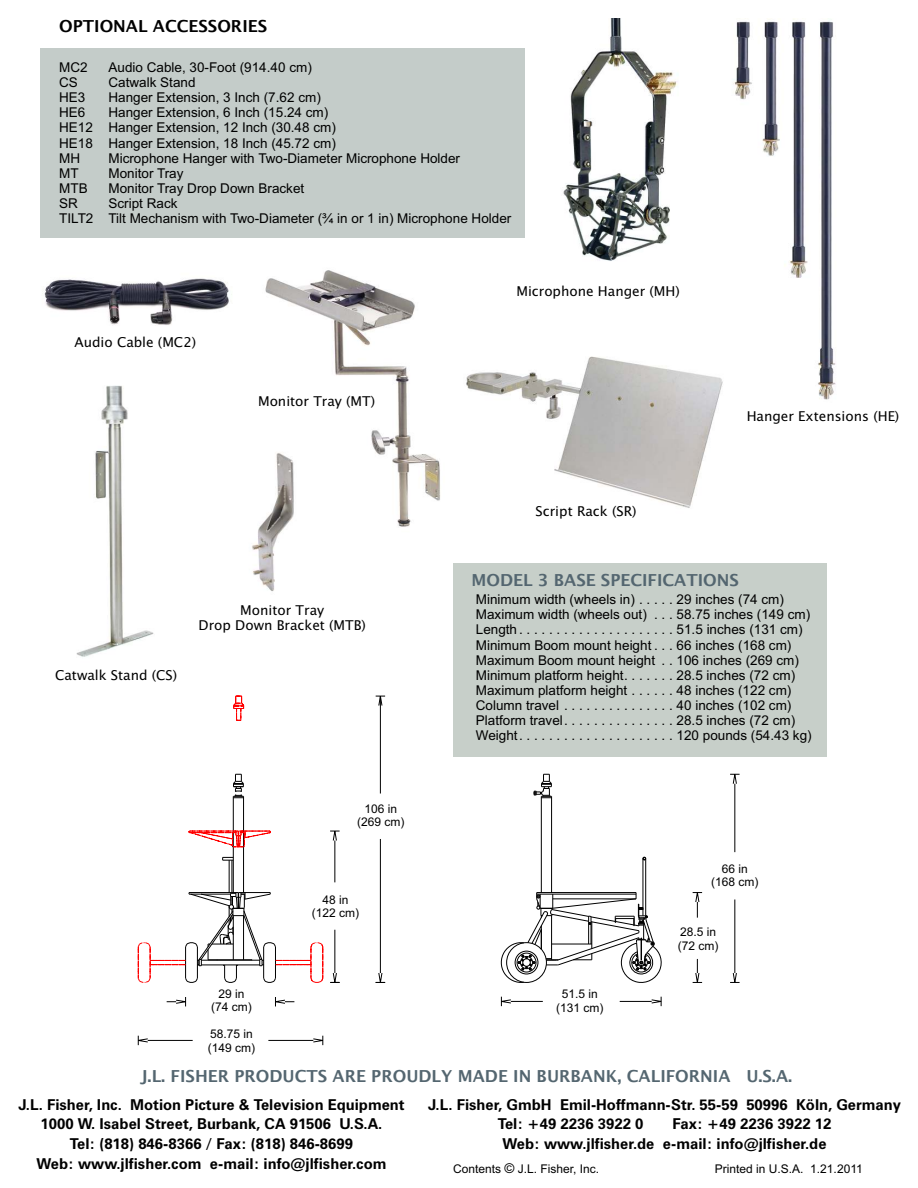
<style>
.page{position:relative;width:918px;height:1188px;background:#fff}
.page>*{position:absolute;margin:0;border:0;box-sizing:border-box;transform-origin:0 0}
.t1{font:600 16.5px "Lucida Sans";color:#546670}
.t2{font:600 16.5px "Lucida Sans";color:#000}
.t3{font:700 15px/19.8px "Zurich BT";color:#000}
.t4{font:13.5px/15.1px "Arial";color:#000}
.t5{font:13.5px/15.3px "Lucida Sans";color:#000;text-align:center}
.t6{font:12px/13.4px "Arial";color:#000;text-align:center}
.s1{font-family:"Arial"}
.s2{font-size:13.5px}
</style>
<div class="page">
<img style="left:252px;top:537px;width:25px;height:55px">
<img style="left:563px;top:18px;width:115px;height:243px">
<img style="left:733px;top:18px;width:103px;height:382px">
<img style="left:44px;top:278px;width:188px;height:47px">
<img style="left:76px;top:385px;width:78px;height:272px">
<hr style="left:537px;top:892px;width:99px;height:1px;background:#000">
<hr style="left:645px;top:859px;width:1px;height:57px;background:#000">
<hr style="left:643px;top:859px;width:1px;height:57px;background:#000">
<hr style="left:541px;top:796px;width:1px;height:97px;background:#000">
<hr style="left:551px;top:796px;width:1px;height:97px;background:#000">
<hr style="left:239px;top:892px;width:31px;height:1px;background:#000">
<hr style="left:233px;top:796px;width:1px;height:97px;background:#000">
<hr style="left:229px;top:860px;width:1px;height:33px;background:#000">
<hr style="left:232px;top:860px;width:1px;height:33px;background:#000">
<svg style="left:222px;top:857px;width:11px;height:4px"></svg>
<svg style="left:534px;top:774px;width:18px;height:24px"></svg>
<hr style="left:243px;top:796px;width:1px;height:97px;background:#000">
<hr style="left:189px;top:892px;width:49px;height:1px;background:#000">
<svg style="left:233px;top:696px;width:11px;height:25px"></svg>
<hr style="left:735px;top:784px;width:1px;height:68px;background:#000">
<hr style="left:735px;top:900px;width:1px;height:73px;background:#000">
<svg style="left:730px;top:774px;width:10px;height:10px"></svg>
<svg style="left:693px;top:892px;width:9px;height:26px"></svg>
<svg style="left:693px;top:959px;width:9px;height:24px"></svg>
<hr style="left:511px;top:1001px;width:32px;height:1px;background:#000">
<hr style="left:620px;top:1001px;width:32px;height:1px;background:#000">
<svg style="left:501px;top:997px;width:10px;height:9px"></svg>
<svg style="left:651px;top:997px;width:11px;height:9px"></svg>
<svg style="left:275px;top:997px;width:19px;height:9px"></svg>
<svg style="left:167px;top:997px;width:19px;height:9px"></svg>
<hr style="left:148px;top:1040px;width:45px;height:1px;background:#000">
<hr style="left:268px;top:1040px;width:45px;height:1px;background:#000">
<svg style="left:138px;top:1036px;width:10px;height:9px"></svg>
<svg style="left:313px;top:1036px;width:11px;height:9px"></svg>
<hr style="left:335px;top:841px;width:1px;height:41px;background:#000">
<hr style="left:335px;top:930px;width:1px;height:43px;background:#000">
<svg style="left:330px;top:831px;width:10px;height:10px"></svg>
<hr style="left:380px;top:696px;width:1px;height:98px;background:#000">
<hr style="left:380px;top:839px;width:1px;height:134px;background:#000">
<svg style="left:376px;top:696px;width:9px;height:10px"></svg>
<svg style="left:730px;top:973px;width:10px;height:10px"></svg>
<svg style="left:376px;top:973px;width:9px;height:10px"></svg>
<svg style="left:330px;top:973px;width:10px;height:10px"></svg>
<svg style="left:138px;top:893px;width:186px;height:90px"></svg>
<svg style="left:233px;top:774px;width:11px;height:24px"></svg>
<svg style="left:500px;top:893px;width:162px;height:90px"></svg>
<svg style="left:189px;top:831px;width:82px;height:17px"></svg>
<div style="left:453px;top:563px;width:374px;height:193px;background:#c7cfc9"></div>
<div style="left:40px;top:49px;width:485px;height:189px;background:#c4ccc9"></div>
<img style="left:466px;top:339px;width:270px;height:169px">
<img style="left:258px;top:270px;width:183px;height:267px">
<p class="t2" style="left:59px;top:19px;width:210px">OPTIONAL ACCESSORIES</p>
<p class="t4" style="left:59px;top:61px;width:30px">MC2</p>
<p class="t4" style="left:109px;top:61px;width:205px">Audio Cable, 30-Foot (914.40 cm)</p>
<p class="t4" style="left:59px;top:76px;width:20px">CS</p>
<p class="t4" style="left:109px;top:76px;width:89px">Catwalk Stand</p>
<p class="t4" style="left:59px;top:91px;width:28px">HE3</p>
<p class="t4" style="left:109px;top:91px;width:214px">Hanger Extension, 3 Inch (7.62 cm)</p>
<p class="t4" style="left:59px;top:106px;width:28px">HE6</p>
<p class="t4" style="left:59px;top:106px;width:278px;text-indent:49px">Hanger Extension, 6 Inch (15.24 cm)<br>HE12 Hanger Extension, 12 Inch (30.48 cm)<br>HE18 Hanger Extension, 18 Inch (45.72 cm)<br>MH</p>
<p class="t4" style="left:109px;top:152px;width:353px">Microphone Hanger with Two-Diameter Microphone Holder</p>
<p class="t4" style="left:59px;top:167px;width:21px">MT</p>
<p class="t4" style="left:109px;top:167px;width:77px">Monitor Tray</p>
<p class="t4" style="left:59px;top:182px;width:30px">MTB</p>
<p class="t4" style="left:109px;top:182px;width:197px">Monitor Tray Drop Down Bracket</p>
<p class="t4" style="left:59px;top:197px;width:20px">SR</p>
<p class="t4" style="left:59px;top:197px;width:454px;text-indent:49px">Script Rack<br>TILT2 Tilt Mechanism with Two-Diameter (¾ in or 1 in) Microphone Holder</p>
<p class="t5" style="left:74px;top:335px;width:123px">Audio Cable (MC2)</p>
<p class="t5" style="left:258px;top:395px;width:119px">Monitor Tray (MT)</p>
<p class="t5" style="left:55px;top:669px;width:124px">Catwalk Stand (CS)</p>
<p class="t5" style="left:199px;top:603px;width:169px">Monitor Tray<br>Drop Down Bracket (MTB)</p>
<p class="t6" style="left:211px;top:988px;width:42px">29 in (74 cm)</p>
<p class="t6" style="left:208px;top:1028px;width:49px;text-align:left">58.75 in (149 cm)</p>
<p class="t6" style="left:357px;top:803px;width:49px">106 in (269 cm)</p>
<p class="t6" style="left:312px;top:894px;width:49px">48 in (122 cm)</p>
<p class="t5" style="left:516px;top:285px;width:165px">Microphone Hanger (MH)</p>
<p class="t5" style="left:747px;top:409px;width:154px">Hanger Extensions (HE)</p>
<p class="t5" style="left:536px;top:505px;width:103px">Script Rack (SR)</p>
<p class="t1" style="left:472px;top:573px;width:269px">MODEL 3 BASE SPECIFICATIONS</p>
<p class="t4" style="left:476px;top:593px;width:337px">Minimum width (wheels in) . . . . . 29 inches (74 cm)<br>Maximum width (wheels out) . . . 58.75 inches (149 cm)<br>Length.....................51.5 inches (131 cm)<br>Minimum Boom mount height . . . 66 inches (168 cm)<br>Maximum Boom mount height . . 106 inches (269 cm)<br>Minimum platform height. . . . . . . 28.5 inches (72 cm)<br>Maximum platform height . . . . . . 48 inches (122 cm)<br>Column travel . . . . . . . . . . . . . . . 40 inches (102 cm)<br>Platform travel. . . . . . . . . . . . . . . 28.5 inches (72 cm)<br>Weight.....................120 pounds (54.43 kg)</p>
<p class="t6" style="left:711px;top:863px;width:49px">66 in (168 cm)</p>
<p class="t6" style="left:556px;top:988px;width:49px">51.5 in (131 cm)</p>
<p class="t6" style="left:678px;top:927px;width:42px;text-align:left">28.5 in (72 cm)</p>
<p class="t1" style="left:141px;top:1069px;width:653px">J.L. FISHER PRODUCTS ARE PROUDLY MADE IN BURBANK, CALIFORNIA U.S.A.</p>
<p class="t3" style="left:18px;top:1096px;width:388px;text-align:center">J.L. Fisher, Inc. Motion Picture <span class="s1">&amp;</span> Television Equipment 1000 W. Isabel Street, Burbank, CA 91506 U.S.A.<br>Tel: (818) 846-8366 / Fax: (818) 846-8699<br>Web: www.jlfisher.com e-mail: info@jlfisher.com</p>
<p class="t3" style="left:498px;top:1096px;width:405px;text-indent:-70px">J.L. Fisher, GmbH Emil-Hoffmann-Str. 55-59 50996 Köln, Germany<br>Tel: +49 2236 3922 0</p>
<p class="t3" style="left:503px;top:1116px;width:330px;text-indent:170px">Fax: +49 2236 3922 12<br>Web: www.jlfisher.de e-mail: info@jlfisher.de</p>
<p class="t6" style="left:453px;top:1163px;width:148px">Contents <span class="s2">©</span> J.L. Fisher, Inc.</p>
<p class="t6" style="left:715px;top:1163px;width:149px">Printed in U.S.A. 1.21.2011</p>
</div>
